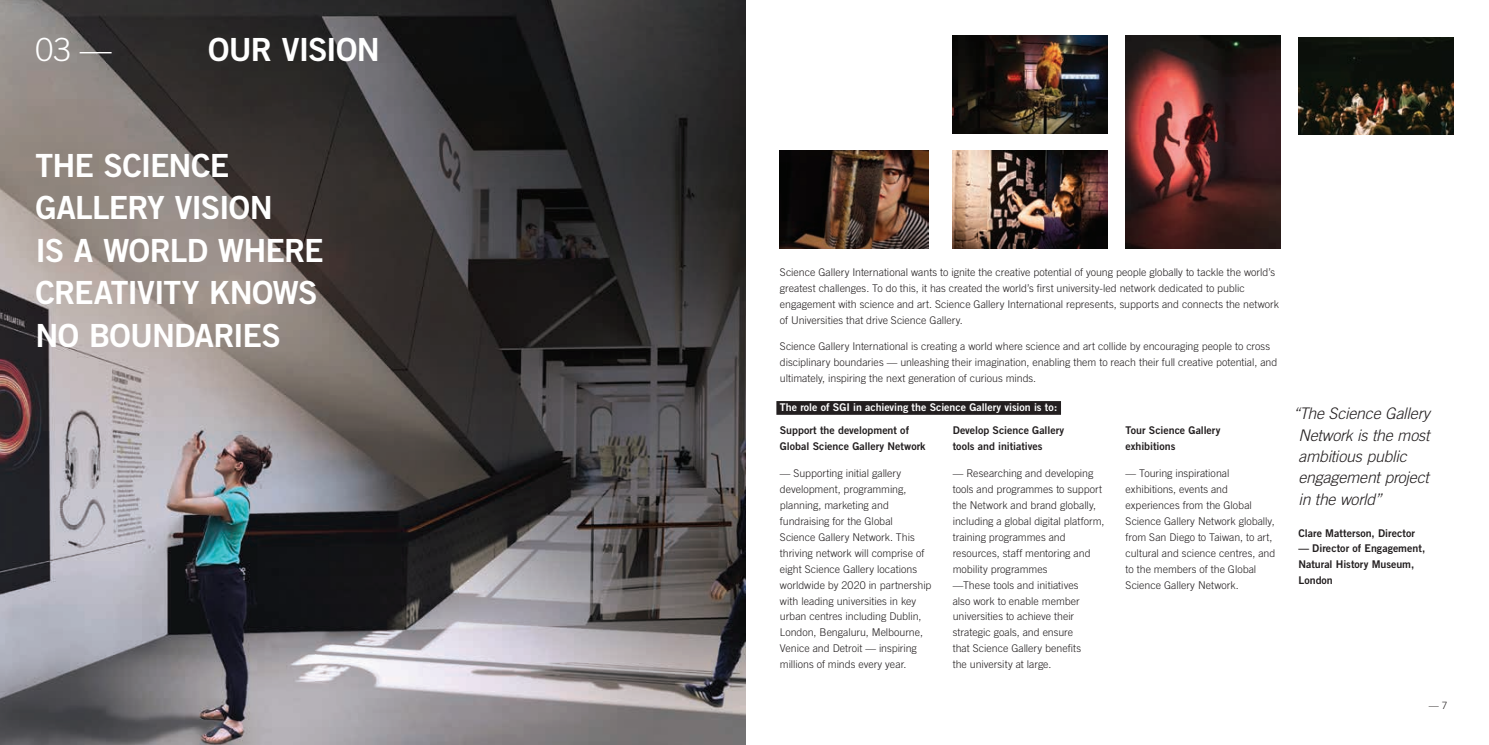
<style>
.page{position:relative;width:1489px;height:745px;background:#fff}
.page>*{position:absolute;margin:0;border:0;box-sizing:border-box;transform-origin:0 0}
.t1{font:31.88px/42.5px "Trade Gothic Bold Two";letter-spacing:-.03em;color:#fff}
.t2{font:300 31.88px "Trade Gothic";color:#fff}
.t3{font:italic 300 16px/21.2px "Trade Gothic";letter-spacing:-.01em;color:#231f20}
.t4{font:300 10.62px/16px "Trade Gothic";color:#231f20}
.t5{font:10.62px/16px "Trade Gothic Bold Two";color:#231f20}
.t6{font:10.62px "Trade Gothic Bold Two";color:#fff}
.t7{font:300 10px "Trade Gothic";color:#231f20}
</style>
<div class="page">
<img style="left:0;top:0;width:745px;height:744px">
<div style="left:776px;top:401px;width:284px;height:13px;background:#231f20"></div>
<img style="left:780px;top:151px;width:148px;height:97px">
<img style="left:952px;top:151px;width:155px;height:97px">
<img style="left:952px;top:35px;width:155px;height:98px">
<img style="left:1125px;top:35px;width:155px;height:213px">
<img style="left:1298px;top:37px;width:155px;height:98px">
<h1 class="t2" style="left:35px;top:30px;width:78px">03 —</h1>
<h1 class="t1" style="left:208px;top:28px;width:173px">OUR VISION</h1>
<h1 class="t1" style="left:35px;top:143px;width:290px">THE SCIENCE<br>GALLERY VISION<br>IS A WORLD WHERE<br>CREATIVITY KNOWS<br>NO BOUNDARIES</h1>
<p class="t4" style="left:780px;top:263px;width:500px">Science Gallery International wants to ignite the creative potential of young people globally to tackle the world’s greatest challenges. To do this, it has created the world’s first university-led network dedicated to public engagement with science and art. Science Gallery International represents, supports and connects the network of Universities that drive Science Gallery.</p>
<p class="t4" style="left:780px;top:338px;width:499px">Science Gallery International is creating a world where science and art collide by encouraging people to cross disciplinary boundaries — unleashing their imagination, enabling them to reach their full creative potential, and ultimately, inspiring the next generation of curious minds.</p>
<p class="t6" style="left:780px;top:400px;width:279px">The role of SGI in achieving the Science Gallery vision is to:</p>
<p class="t5" style="left:780px;top:422px;width:147px">Support the development of<br>Global Science Gallery Network</p>
<p class="t4" style="left:780px;top:464px;width:153px">— Supporting initial gallery development, programming, planning, marketing and fundraising for the Global<br>Science Gallery Network. This thriving network will comprise of eight Science Gallery locations worldwide by 2020 in partnership with leading universities in key urban centres including Dublin,<br>London, Bengaluru, Melbourne,<br>Venice and Detroit — inspiring millions of minds every year.</p>
<p class="t5" style="left:952px;top:422px;width:113px">Develop Science Gallery tools and initiatives</p>
<p class="t4" style="left:952px;top:464px;width:153px">— Researching and developing tools and programmes to support the Network and brand globally, including a global digital platform, training programmes and resources, staff mentoring and mobility programmes<br>—These tools and initiatives<br>also work to enable member universities to achieve their strategic goals, and ensure<br>that Science Gallery benefits<br>the university at large.</p>
<p class="t5" style="left:1125px;top:422px;width:96px">Tour Science Gallery exhibitions</p>
<p class="t4" style="left:1125px;top:464px;width:151px">— Touring inspirational exhibitions, events and experiences from the Global<br>Science Gallery Network globally, from San Diego to Taiwan, to art, cultural and science centres, and to the members of the Global<br>Science Gallery Network.</p>
<h2 class="t3" style="left:1298px;top:402px;width:133px;text-indent:-5px">“The Science Gallery<br>Network is the most ambitious public engagement project in the world”</h2>
<p class="t5" style="left:1298px;top:524px;width:118px">Clare Matterson, Director</p>
<p class="t5" style="left:1298px;top:540px;width:128px">— Director of Engagement,<br>Natural History Museum,<br>London</p>
<p class="t7" style="left:1428px;top:699px;width:20px">— 7</p>
</div>
